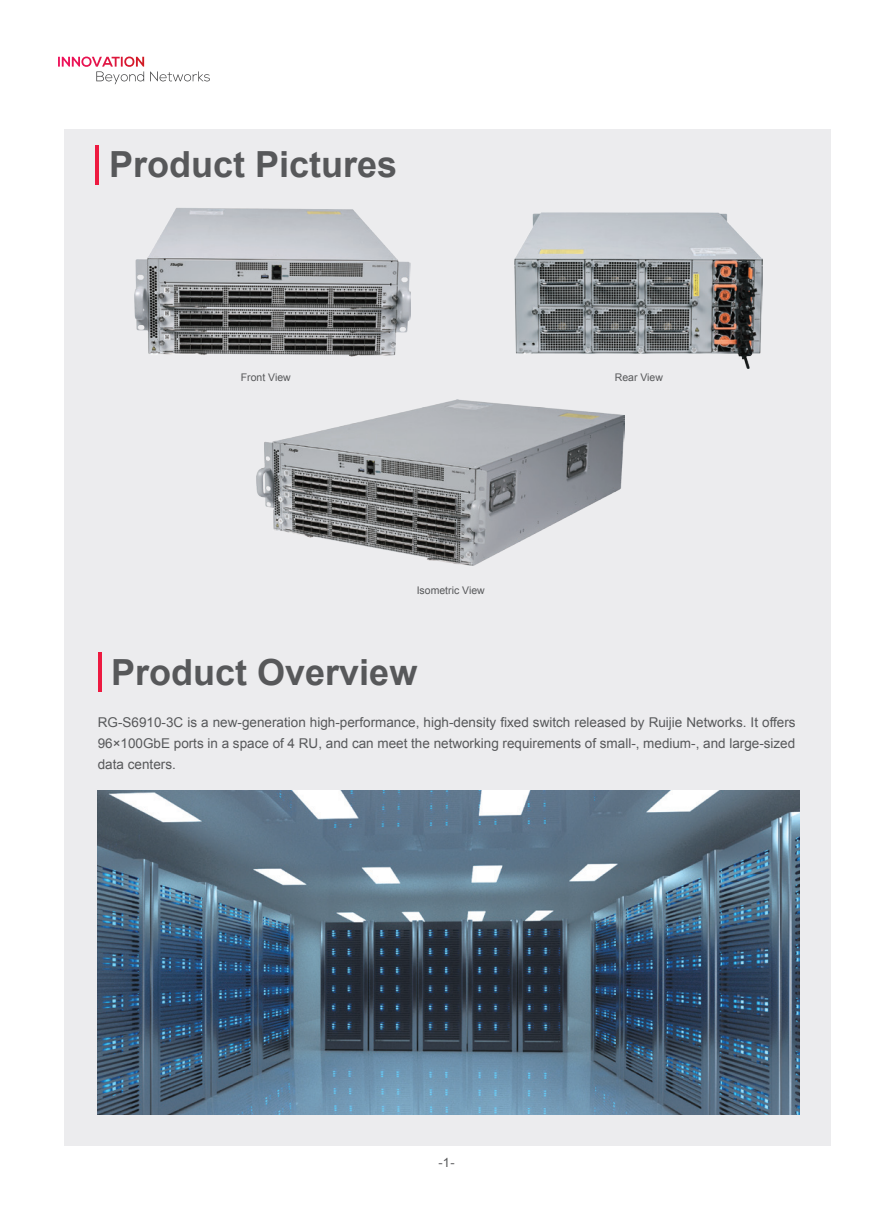
<style>
.page{position:relative;width:893px;height:1212px;background:#fff}
.page>*{position:absolute;margin:0;border:0;box-sizing:border-box;transform-origin:0 0}
.t1{font:700 36px "Arial";color:#57585a}
.t2{font:13.5px/21px "Arial";color:#57585a;text-align:justify}
.t3{font:12.75px "Arial";color:#57585a}
.t4{font:10.5px "Arial";color:#57585a}
</style>
<div class="page">
<svg style="left:58px;top:57px;width:86px;height:27px"></svg>
<svg style="left:150px;top:71px;width:60px;height:10px"></svg>
<div style="left:64px;top:130px;width:766px;height:1016px;background:#ececee"></div>
<hr style="left:98px;top:653px;width:3px;height:39px;background:#ed1a40">
<hr style="left:96px;top:145px;width:3px;height:39px;background:#ed1a40">
<img style="left:257px;top:400px;width:367px;height:165px">
<img style="left:98px;top:791px;width:701px;height:323px">
<img style="left:515px;top:213px;width:247px;height:155px">
<img style="left:134px;top:208px;width:276px;height:149px">
<h1 class="t1" style="left:109px;top:141px;width:290px">Product Pictures</h1>
<p class="t4" style="left:241px;top:370px;width:51px">Front View</p>
<p class="t4" style="left:615px;top:370px;width:50px">Rear View</p>
<p class="t4" style="left:417px;top:583px;width:70px">Isometric View</p>
<h1 class="t1" style="left:111px;top:649px;width:308px">Product Overview</h1>
<p class="t2" style="left:98px;top:711px;width:699px">RG-S6910-3C is a new-generation high-performance, high-density fixed switch released by Ruijie Networks. It offers 96×100GbE ports in a space of 4 RU, and can meet the networking requirements of small-, medium-, and large-sized data centers.</p>
<p class="t3" style="left:438px;top:1154px;width:18px">-1-</p>
</div>
